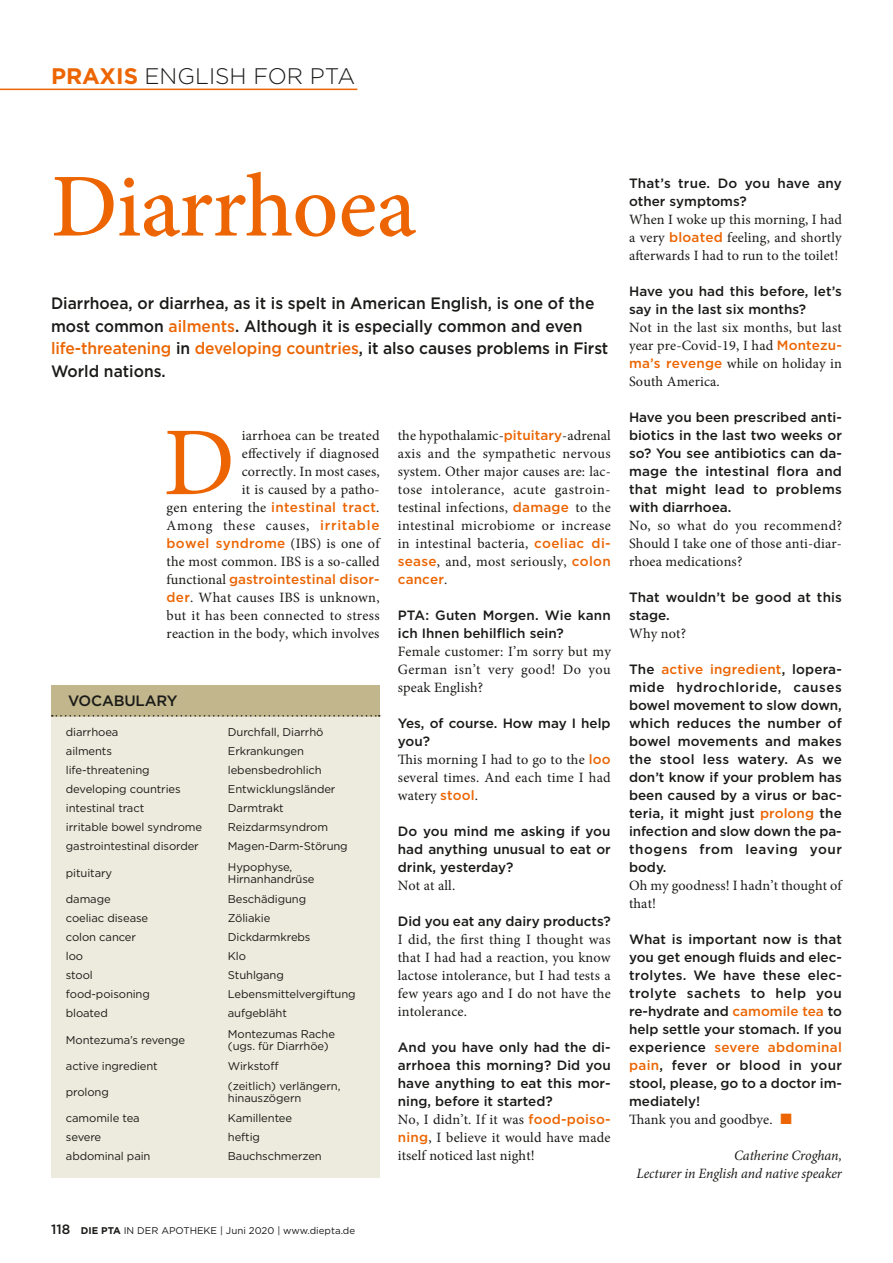
<style>
.page{position:relative;width:893px;height:1263px;background:#fff}
.page>*{position:absolute;margin:0;border:0;box-sizing:border-box;transform-origin:0 0}
.t1{font:97.35px "Minion Pro";color:#ec6502}
.t2{font:500 90px "Minion Pro";letter-spacing:-.01em;color:#ec6502}
.t3{font:300 22.5px "Gotham";color:#1a1a18}
.t4{font:500 16.5px/22.5px "Gotham";color:#1a1a18;scale:.95 1}
.t5{font:500 15px "Gotham";letter-spacing:-.01em;color:#1a1a18}
.t6{font:14.25px/18px "Minion Pro";letter-spacing:.01em;color:#1a1a18;text-align:justify}
.t7{font:italic 14.25px/18px "Minion Pro";letter-spacing:-.005em;color:#1a1a18;text-align:right}
.t8{font:500 13.5px/18px "Gotham";color:#1a1a18}
.t9{font:500 13.5px "Gotham";letter-spacing:.005em;color:#ec6502}
.t10{font:11.25px/12px "Gotham";letter-spacing:-.01em;color:#1a1a18}
.t11{font:9.75px "Gotham";color:#1a1a18}
.s1{font-weight:700;color:#ec6502}
.s2{color:#ec6502}
.s3{font-family:"Gotham";font-weight:500;font-size:13.5px;color:#ec6502}
.s4{font-family:"Minion Pro";font-weight:400;font-size:14.25px;color:#1a1a18}
.s5{font-weight:700}
</style>
<div class="page">
<hr style="left:0;top:89px;width:357px;height:1px;background:#ec6502">
<div style="left:51px;top:686px;width:329px;height:492px;background:#edebdd"></div>
<div style="left:51px;top:686px;width:329px;height:31px;background:#c1b68c"></div>
<svg style="left:52px;top:715px;width:328px;height:1px"></svg>
<h3 class="t3" style="left:51px;top:62px;width:306px"><span class="s1">PRAXIS</span> ENGLISH FOR PTA</h3>
<h2 class="t2" style="left:51px;top:146px;width:367px">Diarrhoea</h2>
<p class="t4" style="left:51px;top:292px;width:588px">Diarrhoea, or diarrhea, as it is spelt in American English, is one of the most common <span class="s2">ailments</span>. Although it is especially common and even <span class="s2">life-threatening</span> in <span class="s2">developing countries</span>, it also causes problems in First World nations.</p>
<p class="t6" style="left:167px;top:427px;width:215px;text-align:right">iarrhoea can be treated<br>effectively if diagnosed<br>correctly. In most cases,<br>it is caused by a patho-<br>gen entering the <span class="s3">intestinal tract</span>.<br>Among these causes, <span class="s3">irritable</span></p>
<p class="t9" style="left:167px;top:534px;width:214px">bowel syndrome <span class="s4">(IBS) is one of</span></p>
<p class="t6" style="left:167px;top:553px;width:214px">the most common. IBS is a so-called</p>
<p class="t9" style="left:167px;top:570px;width:214px"><span class="s4">functional</span> gastrointestinal disor-</p>
<p class="t6" style="left:167px;top:589px;width:214px"><span class="s3">der</span>. What causes IBS is unknown, but it has been connected to stress reaction in the body, which involves</p>
<h1 class="t1" style="left:163px;top:398px;width:73px">D</h1>
<p class="t5" style="left:68px;top:691px;width:111px">VOCABULARY</p>
<p class="t10" style="left:66px;top:726px;width:54px">diarrhoea</p>
<p class="t10" style="left:228px;top:726px;width:97px">Durchfall, Diarrhö</p>
<p class="t10" style="left:66px;top:744px;width:48px">ailments</p>
<p class="t10" style="left:228px;top:744px;width:78px">Erkrankungen</p>
<p class="t10" style="left:66px;top:764px;width:85px">life-threatening</p>
<p class="t10" style="left:228px;top:764px;width:95px">lebensbedrohlich</p>
<p class="t10" style="left:66px;top:783px;width:116px">developing countries</p>
<p class="t10" style="left:228px;top:783px;width:109px">Entwicklungsländer</p>
<p class="t10" style="left:66px;top:802px;width:80px">intestinal tract</p>
<p class="t10" style="left:228px;top:802px;width:57px">Darmtrakt</p>
<p class="t10" style="left:66px;top:821px;width:138px">irritable bowel syndrome</p>
<p class="t10" style="left:228px;top:821px;width:102px">Reizdarmsyndrom</p>
<p class="t10" style="left:66px;top:840px;width:134px">gastrointestinal disorder</p>
<p class="t10" style="left:228px;top:840px;width:121px">Magen-Darm-Störung</p>
<p class="t10" style="left:66px;top:866px;width:48px">pituitary</p>
<p class="t10" style="left:228px;top:860px;width:88px">Hypophyse,<br>Hirnanhandrüse</p>
<p class="t10" style="left:66px;top:892px;width:46px">damage</p>
<p class="t10" style="left:228px;top:892px;width:80px">Beschädigung</p>
<p class="t10" style="left:66px;top:911px;width:84px">coeliac disease</p>
<p class="t10" style="left:228px;top:911px;width:44px">Zöliakie</p>
<p class="t10" style="left:66px;top:931px;width:72px">colon cancer</p>
<p class="t10" style="left:228px;top:931px;width:84px">Dickdarmkrebs</p>
<p class="t10" style="left:66px;top:950px;width:19px">loo</p>
<p class="t10" style="left:228px;top:950px;width:20px">Klo</p>
<p class="t10" style="left:66px;top:969px;width:28px">stool</p>
<p class="t10" style="left:228px;top:969px;width:57px">Stuhlgang</p>
<p class="t10" style="left:66px;top:988px;width:86px">food-poisoning</p>
<p class="t10" style="left:228px;top:988px;width:129px">Lebensmittelvergiftung</p>
<p class="t10" style="left:66px;top:1007px;width:43px">bloated</p>
<p class="t10" style="left:228px;top:1007px;width:60px">aufgebläht</p>
<p class="t10" style="left:66px;top:1033px;width:121px">Montezuma’s revenge</p>
<p class="t10" style="left:228px;top:1027px;width:109px">Montezumas Rache (ugs. für Diarrhöe)</p>
<p class="t10" style="left:66px;top:1059px;width:93px">active ingredient</p>
<p class="t10" style="left:228px;top:1059px;width:52px">Wirkstoff</p>
<p class="t10" style="left:66px;top:1085px;width:44px">prolong</p>
<p class="t10" style="left:228px;top:1079px;width:114px">(zeitlich) verlängern, hinauszögern</p>
<p class="t10" style="left:66px;top:1111px;width:75px">camomile tea</p>
<p class="t10" style="left:228px;top:1111px;width:66px">Kamillentee</p>
<p class="t10" style="left:66px;top:1131px;width:37px">severe</p>
<p class="t10" style="left:228px;top:1131px;width:34px">heftig</p>
<p class="t10" style="left:66px;top:1150px;width:86px">abdominal pain</p>
<p class="t10" style="left:228px;top:1150px;width:95px">Bauchschmerzen</p>
<p class="t6" style="left:398px;top:427px;width:214px;text-align:left">the hypothalamic-<span class="s3">pituitary</span>-adrenal axis and the sympathetic nervous system. Other major causes are: lac&shy;tose intolerance, acute gastroin&shy;testinal infections, <span class="s3">damage</span> to the intestinal microbiome or increase in intestinal bacteria, <span class="s3">coeliac di&shy;sease</span>, and, most seriously, <span class="s3">colon</span></p>
<p class="t9" style="left:398px;top:570px;width:51px">cancer<span class="s4">.</span></p>
<p class="t8" style="left:398px;top:606px;width:214px">PTA: Guten Morgen. Wie kann ich Ihnen behilflich sein?</p>
<p class="t6" style="left:398px;top:643px;width:215px">Female customer: I’m sorry but my German isn’t very good! Do you speak English?</p>
<p class="t8" style="left:398px;top:714px;width:214px">Yes, of course. How may I help you?</p>
<p class="t6" style="left:398px;top:751px;width:214px">This morning I had to go to the <span class="s3">loo </span>several times. And each time I had watery <span class="s3">stool</span>.</p>
<p class="t8" style="left:398px;top:822px;width:215px;text-align:justify">Do you mind me asking if you had anything unusual to eat or drink, yesterday?</p>
<p class="t6" style="left:398px;top:877px;width:59px">Not at all.</p>
<p class="t8" style="left:398px;top:912px;width:214px">Did you eat any dairy products?</p>
<p class="t6" style="left:398px;top:931px;width:214px">I did, the first thing I thought was that I had had a reaction, you know lactose intolerance, but I had tests a few years ago and I do not have the intolerance.</p>
<p class="t8" style="left:398px;top:1038px;width:214px;text-align:justify">And you have only had the di&shy;arrhoea this morning? Did you have anything to eat this mor&shy;ning, before it started?</p>
<p class="t6" style="left:398px;top:1111px;width:214px">No, I didn’t. If it was <span class="s3">food-poiso&shy;ning</span>, I believe it would have made itself noticed last night!</p>
<p class="t8" style="left:51px;top:1220px;width:21px">118</p>
<p class="t11" style="left:81px;top:1224px;width:276px"><span class="s5">DIE PTA</span> IN DER APOTHEKE | Juni 2020 | www.diepta.de</p>
<p class="t8" style="left:629px;top:174px;width:214px">That’s true. Do you have any other symptoms?</p>
<p class="t6" style="left:629px;top:211px;width:214px">When I woke up this morning, I had a very <span class="s3">bloated</span> feeling, and shortly afterwards I had to run to the toilet!</p>
<p class="t8" style="left:629px;top:282px;width:214px">Have you had this before, let’s say in the last six months?</p>
<p class="t6" style="left:629px;top:319px;width:214px">Not in the last six months, but last year pre-Covid-19, I had <span class="s3">Montezu&shy;ma’s revenge</span> while on holiday in South America.</p>
<p class="t8" style="left:629px;top:408px;width:214px;text-align:justify">Have you been prescribed anti&shy;biotics in the last two weeks or so? You see antibiotics can da&shy;mage the intestinal flora and that might lead to problems with diarrhoea.</p>
<p class="t6" style="left:629px;top:517px;width:215px">No, so what do you recommend?<br>Should I take one of those anti-diar&shy;rhoea medications?</p>
<p class="t8" style="left:629px;top:588px;width:214px">That wouldn’t be good at this stage.</p>
<p class="t6" style="left:629px;top:625px;width:59px">Why not?</p>
<p class="t8" style="left:629px;top:660px;width:214px;text-align:justify">The <span class="s2">active ingredient</span>, lopera&shy;mide hydrochloride, causes bowel movement to slow down, which reduces the number of bowel movements and makes the stool less watery. As we don’t know if your problem has been caused by a virus or bac&shy;teria, it might just <span class="s2">prolong</span> the infection and slow down the pa&shy;thogens from leaving your body.</p>
<p class="t6" style="left:629px;top:877px;width:214px">Oh my goodness! I hadn’t thought of that!</p>
<p class="t8" style="left:629px;top:930px;width:214px;text-align:justify">What is important now is that you get enough fluids and elec&shy;trolytes. We have these elec&shy;trolyte sachets to help you re-hydrate and <span class="s2">camomile tea</span> to help settle your stomach. If you experience <span class="s2">severe abdominal pain</span>, fever or blood in your stool, please, go to a doctor im&shy;mediately!</p>
<p class="t6" style="left:629px;top:1111px;width:164px">Thank you and goodbye. <span class="s2">■</span></p>
<p class="t7" style="left:636px;top:1147px;width:207px">Catherine Croghan,<br>Lecturer in English and native speaker</p>
</div>
